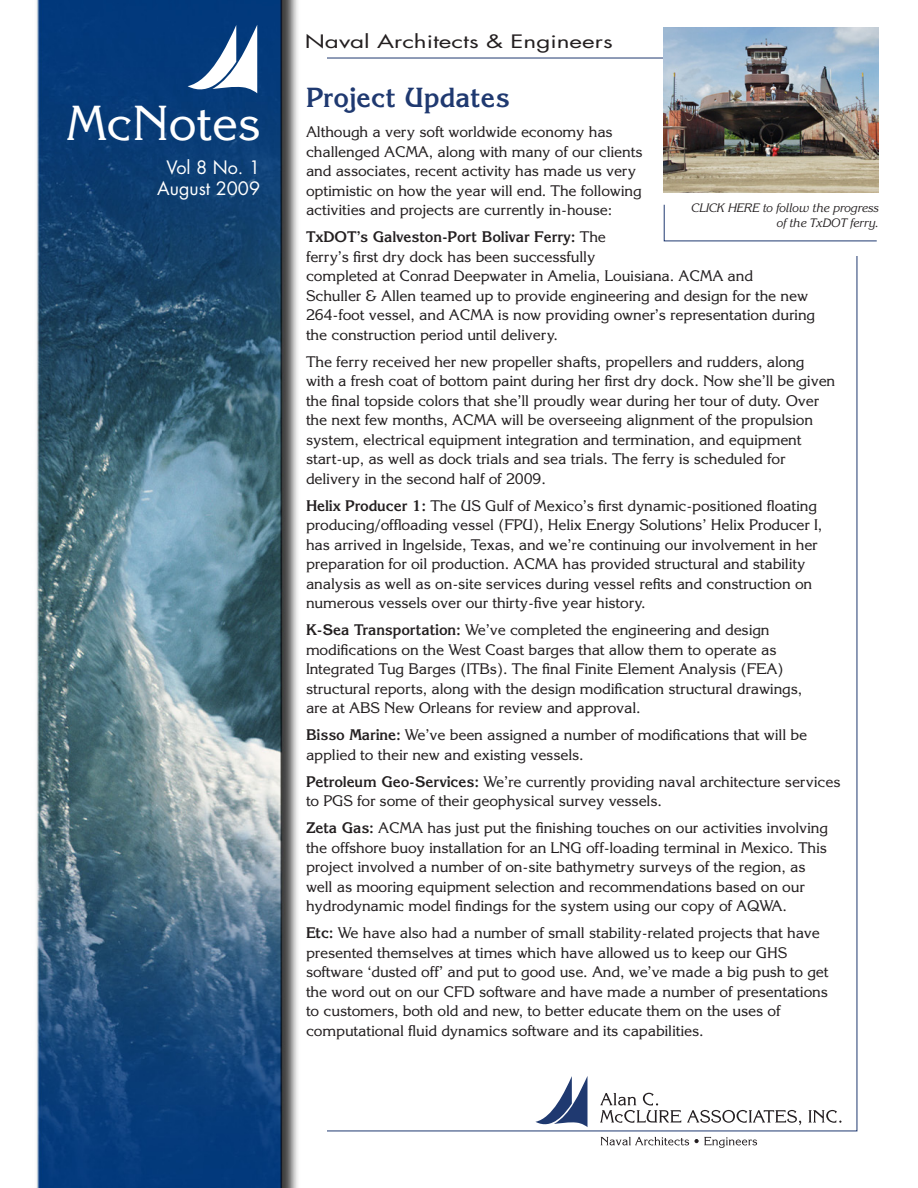
<style>
.page{position:relative;width:918px;height:1188px;background:#fff}
.page>*{position:absolute;margin:0;border:0;box-sizing:border-box;transform-origin:0 0}
.t1{font:48px "Korinna";color:#fff}
.mainHead{font:700 27px "Korinna";color:#1f3970}
.t2{font:18px "Futura";color:#231f20;scale:1.35 1}
.t3{font:18px "Futura";color:#fff}
.body{font:15px/19.5px "Korinna";letter-spacing:-.01em;color:#231f20}
.body-2{font:italic 12px/15px "Korinna";letter-spacing:-.01em;color:#231f20;text-align:right}
.s1{font-weight:700}
</style>
<div class="page">
<img style="left:36px;top:0;width:262px;height:1188px">
<svg style="left:188px;top:25px;width:69px;height:73px"></svg>
<svg style="left:601px;top:1137px;width:156px;height:11px"></svg>
<svg style="left:687px;top:1110px;width:114px;height:15px"></svg>
<svg style="left:809px;top:1110px;width:32px;height:13px"></svg>
<svg style="left:600px;top:1093px;width:81px;height:30px"></svg>
<svg style="left:535px;top:1076px;width:53px;height:55px"></svg>
<svg style="left:663px;top:204px;width:214px;height:38px"></svg>
<img style="left:664px;top:28px;width:215px;height:164px">
<p class="t1" style="left:67px;top:93px;width:195px">McNotes</p>
<p class="t3" style="left:167px;top:155px;width:95px">Vol 8 No. 1</p>
<p class="t3" style="left:157px;top:176px;width:104px">August 2009</p>
<p class="t2" style="left:305px;top:29px;width:230px">Naval Architects &amp; Engineers</p>
<p class="mainHead" style="left:306px;top:81px;width:205px">Project Updates</p>
<p class="body" style="left:306px;top:122px;width:338px">Although a very soft worldwide economy has challenged ACMA, along with many of our clients and associates, recent activity has made us very optimistic on how the year will end. The following activities and projects are currently in-house:</p>
<p class="body" style="left:306px;top:227px;width:511px"><span class="s1">TxDOT’s Galveston-Port Bolivar Ferry:</span> The<br>ferry’s first dry dock has been successfully<br>completed at Conrad Deepwater in Amelia, Louisiana. ACMA and<br>Schuller &amp; Allen teamed up to provide engineering and design for the new 264-foot vessel, and ACMA is now providing owner’s representation during the construction period until delivery.</p>
<p class="body" style="left:306px;top:352px;width:531px">The ferry received her new propeller shafts, propellers and rudders, along with a fresh coat of bottom paint during her first dry dock. Now she’ll be given the final topside colors that she’ll proudly wear during her tour of duty. Over the next few months, ACMA will be overseeing alignment of the propulsion system, electrical equipment integration and termination, and equipment start-up, as well as dock trials and sea trials. The ferry is scheduled for delivery in the second half of 2009.</p>
<p class="body" style="left:306px;top:496px;width:518px"><span class="s1">Helix Producer 1:</span> The US Gulf of Mexico’s first dynamic-positioned floating producing/offloading vessel (FPU), Helix Energy Solutions’ Helix Producer I, has arrived in Ingelside, Texas, and we’re continuing our involvement in her preparation for oil production. ACMA has provided structural and stability analysis as well as on-site services during vessel refits and construction on numerous vessels over our thirty-five year history.</p>
<p class="body" style="left:306px;top:620px;width:498px"><span class="s1">K-Sea Transportation:</span> We’ve completed the engineering and design modifications on the West Coast barges that allow them to operate as Integrated Tug Barges (ITBs). The final Finite Element Analysis (FEA) structural reports, along with the design modification structural drawings, are at ABS New Orleans for review and approval.</p>
<p class="body" style="left:306px;top:725px;width:503px"><span class="s1">Bisso Marine:</span> We’ve been assigned a number of modifications that will be applied to their new and existing vessels.</p>
<p class="body" style="left:306px;top:772px;width:536px"><span class="s1">Petroleum Geo-Services:</span> We’re currently providing naval architecture services to PGS for some of their geophysical survey vessels.</p>
<p class="body" style="left:306px;top:818px;width:524px"><span class="s1">Zeta Gas:</span> ACMA has just put the finishing touches on our activities involving the offshore buoy installation for an LNG off-loading terminal in Mexico. This project involved a number of on-site bathymetry surveys of the region, as well as mooring equipment selection and recommendations based on our hydrodynamic model findings for the system using our copy of AQWA.</p>
<p class="body" style="left:306px;top:923px;width:524px"><span class="s1">Etc:</span> We have also had a number of small stability-related projects that have presented themselves at times which have allowed us to keep our GHS software ‘dusted off’ and put to good use. And, we’ve made a big push to get the word out on our CFD software and have made a number of presentations to customers, both old and new, to better educate them on the uses of computational fluid dynamics software and its capabilities.</p>
<p class="body-2" style="left:691px;top:201px;width:189px">CLICK HERE to follow the progress of the TxDOT ferry.</p>
</div>
